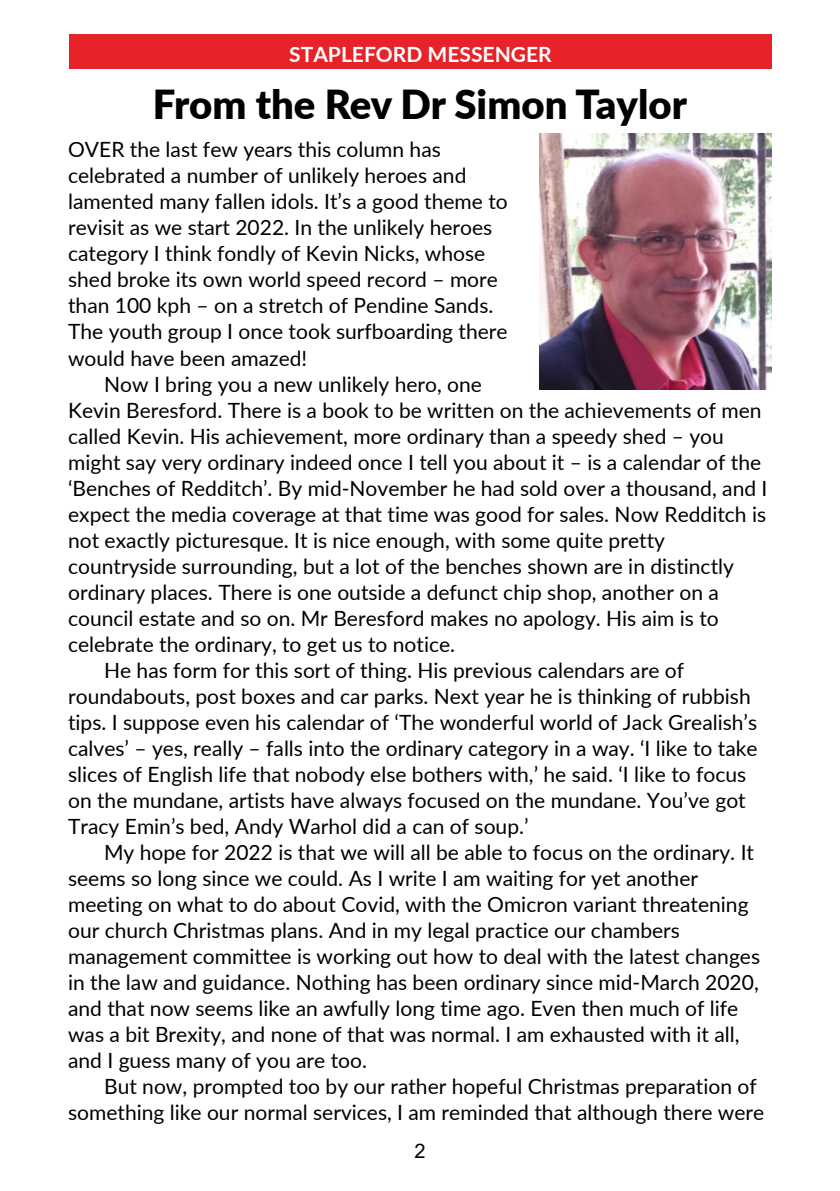
<style>
.page{position:relative;width:840px;height:1191px;background:#fff}
.page>*{position:absolute;margin:0;border:0;box-sizing:border-box;transform-origin:0 0}
.t1{font:900 40px "Lato";color:#000}
.t2{font:21px/26px "Lato";color:#000}
.t3{font:700 21px "Lato";color:#fff}
.t4{font:20px "Arial";color:#000}
</style>
<div class="page">
<div style="left:69px;top:34px;width:702px;height:34px;background:#e72229"></div>
<img style="left:539px;top:133px;width:232px;height:256px">
<p class="t3" style="left:289px;top:45px;width:264px">STAPLEFORD MESSENGER</p>
<h1 class="t1" style="left:153px;top:87px;width:535px">From the Rev Dr Simon Taylor</h1>
<p class="t2" style="left:68px;top:138px;width:441px">OVER the last few years this column has celebrated a number of unlikely heroes and lamented many fallen idols. It’s a good theme to revisit as we start 2022. In the unlikely heroes category I think fondly of Kevin Nicks, whose shed broke its own world speed record – more than 100 kph – on a stretch of Pendine Sands.<br>The youth group I once took surfboarding there would have been amazed!</p>
<p class="t2" style="left:104px;top:372px;width:379px">Now I bring you a new unlikely hero, one</p>
<p class="t2" style="left:68px;top:398px;width:694px">Kevin Beresford. There is a book to be written on the achievements of men</p>
<p class="t2" style="left:68px;top:424px;width:657px">called Kevin. His achievement, more ordinary than a speedy shed – you</p>
<p class="t2" style="left:68px;top:450px;width:694px">might say very ordinary indeed once I tell you about it – is a calendar of the</p>
<p class="t2" style="left:68px;top:476px;width:700px">‘Benches of Redditch’. By mid-November he had sold over a thousand, and I</p>
<p class="t2" style="left:68px;top:502px;width:699px">expect the media coverage at that time was good for sales. Now Redditch is</p>
<p class="t2" style="left:68px;top:528px;width:598px">not exactly picturesque. It is nice enough, with some quite pretty</p>
<p class="t2" style="left:68px;top:554px;width:667px">countryside surrounding, but a lot of the benches shown are in distinctly</p>
<p class="t2" style="left:68px;top:580px;width:652px">ordinary places. There is one outside a defunct chip shop, another on a</p>
<p class="t2" style="left:68px;top:606px;width:652px">council estate and so on. Mr Beresford makes no apology. His aim is to</p>
<p class="t2" style="left:68px;top:632px;width:388px">celebrate the ordinary, to get us to notice.</p>
<p class="t2" style="left:104px;top:658px;width:581px">He has form for this sort of thing. His previous calendars are of</p>
<p class="t2" style="left:68px;top:684px;width:683px">roundabouts, post boxes and car parks. Next year he is thinking of rubbish</p>
<p class="t2" style="left:68px;top:710px;width:690px">tips. I suppose even his calendar of ‘The wonderful world of Jack Grealish’s</p>
<p class="t2" style="left:68px;top:736px;width:690px">calves’ – yes, really – falls into the ordinary category in a way. ‘I like to take</p>
<p class="t2" style="left:68px;top:762px;width:679px">slices of English life that nobody else bothers with,’ he said. ‘I like to focus</p>
<p class="t2" style="left:68px;top:788px;width:679px">on the mundane, artists have always focused on the mundane. You’ve got</p>
<p class="t2" style="left:68px;top:814px;width:461px">Tracy Emin’s bed, Andy Warhol did a can of soup.’</p>
<p class="t2" style="left:104px;top:840px;width:651px">My hope for 2022 is that we will all be able to focus on the ordinary. It</p>
<p class="t2" style="left:68px;top:866px;width:631px">seems so long since we could. As I write I am waiting for yet another</p>
<p class="t2" style="left:68px;top:892px;width:681px">meeting on what to do about Covid, with the Omicron variant threatening</p>
<p class="t2" style="left:68px;top:918px;width:613px">our church Christmas plans. And in my legal practice our chambers</p>
<p class="t2" style="left:68px;top:944px;width:693px">management committee is working out how to deal with the latest changes</p>
<p class="t2" style="left:68px;top:970px;width:691px">in the law and guidance. Nothing has been ordinary since mid-March 2020,</p>
<p class="t2" style="left:68px;top:996px;width:671px">and that now seems like an awfully long time ago. Even then much of life</p>
<p class="t2" style="left:68px;top:1022px;width:672px">was a bit Brexity, and none of that was normal. I am exhausted with it all,</p>
<p class="t2" style="left:68px;top:1048px;width:300px">and I guess many of you are too.</p>
<p class="t2" style="left:104px;top:1074px;width:653px">But now, prompted too by our rather hopeful Christmas preparation of</p>
<p class="t2" style="left:68px;top:1100px;width:697px">something like our normal services, I am reminded that although there were</p>
<p class="t4" style="left:414px;top:1143px;width:13px">2</p>
</div>
